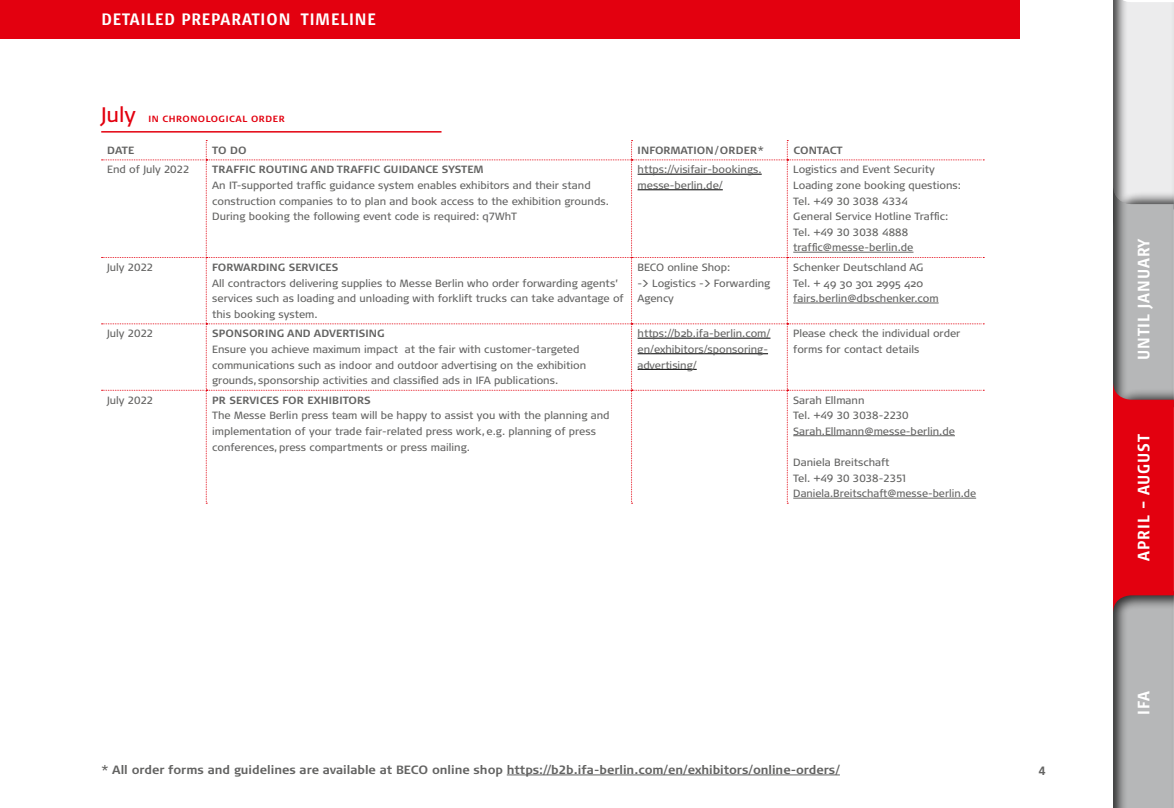
<style>
.page{position:relative;width:1174px;height:808px;background:#fff}
.page>*{position:absolute;margin:0;border:0;box-sizing:border-box;transform-origin:0 0}
.t1{font:21px "Signa OT";color:#e3000f}
.t2{font:700 condensed 16.5px "Signa OT";letter-spacing:.06em;color:#fff}
.t3{font:700 12px "Signa OT";color:#636362}
.t4{font:700 12px "Frutiger LT";color:#636362}
.t5{font:10.5px/15.6px "Signa OT";color:#636362}
.t6{font:700 10.5px "Signa OT";letter-spacing:.01em;color:#636362}
.t7{font:700 9px "Signa OT";letter-spacing:.06em;color:#e3000f}
.s1{font-weight:700}
</style>
<div class="page">
<div style="left:0;top:0;width:1019px;height:38px;background:#e3000f"></div>
<svg style="left:101px;top:140px;width:883px;height:364px"></svg>
<hr style="left:637px;top:174px;width:124px;height:1px;background:#000">
<hr style="left:637px;top:190px;width:86px;height:1px;background:#000">
<hr style="left:793px;top:252px;width:120px;height:1px;background:#636362">
<hr style="left:793px;top:303px;width:145px;height:1px;background:#636362">
<hr style="left:637px;top:338px;width:133px;height:1px;background:#000">
<hr style="left:637px;top:353px;width:131px;height:1px;background:#000">
<hr style="left:637px;top:369px;width:59px;height:1px;background:#000">
<hr style="left:793px;top:435px;width:162px;height:1px;background:#636362">
<hr style="left:793px;top:498px;width:183px;height:1px;background:#636362">
<svg style="left:1113px;top:2px;width:59px;height:804px;background:#c28a8f"></svg>
<hr style="left:101px;top:131px;width:340px;height:2px;background:#e3000f">
<hr style="left:507px;top:774px;width:333px;height:1px;background:#636362">
<p class="t2" style="left:101px;top:9px;width:276px">DETAILED PREPARATION TIMELINE</p>
<p class="t1" style="left:101px;top:103px;width:36px">July</p>
<p class="t7" style="left:148px;top:114px;width:138px">IN CHRONOLOGICAL ORDER</p>
<p class="t6" style="left:107px;top:144px;width:28px">DATE</p>
<p class="t6" style="left:212px;top:144px;width:36px">TO DO</p>
<p class="t6" style="left:637px;top:144px;width:128px">INFORMATION/ORDER*</p>
<p class="t6" style="left:793px;top:144px;width:51px">CONTACT</p>
<p class="t5" style="left:107px;top:162px;width:83px">End of July 2022</p>
<p class="t6" style="left:212px;top:164px;width:273px">TRAFFIC ROUTING AND TRAFFIC GUIDANCE SYSTEM</p>
<p class="t5" style="left:212px;top:178px;width:380px">An IT-supported traffic guidance system enables exhibitors and their stand</p>
<p class="t5" style="left:212px;top:193px;width:398px">construction companies to to plan and book access to the exhibition grounds.</p>
<p class="t5" style="left:212px;top:209px;width:306px">During booking the following event code is required: q7WhT</p>
<p class="t5" style="left:637px;top:162px;width:126px">https://visifair-bookings. messe-berlin.de/</p>
<p class="t5" style="left:793px;top:162px;width:143px">Logistics and Event Security</p>
<p class="t5" style="left:793px;top:178px;width:169px">Loading zone booking questions:</p>
<p class="t5" style="left:793px;top:193px;width:116px">Tel. +49 30 3038 4334</p>
<p class="t5" style="left:793px;top:209px;width:157px">General Service Hotline Traffic:</p>
<p class="t5" style="left:793px;top:224px;width:116px">Tel. +49 30 3038 4888</p>
<p class="t5" style="left:793px;top:240px;width:122px">traffic@messe-berlin.de</p>
<p class="t5" style="left:107px;top:259px;width:47px">July 2022</p>
<p class="t5" style="left:212px;top:259px;width:413px"><span class="s1">FORWARDING SERVICES<br></span>All contractors delivering supplies to Messe Berlin who order forwarding agents’ services such as loading and unloading with forklift trucks can take advantage of this booking system.</p>
<p class="t5" style="left:637px;top:259px;width:94px">BECO online Shop:</p>
<p class="t5" style="left:637px;top:275px;width:134px">-&gt; Logistics -&gt; Forwarding<br>Agency</p>
<p class="t5" style="left:793px;top:259px;width:131px">Schenker Deutschland AG</p>
<p class="t5" style="left:793px;top:275px;width:131px">Tel. + 49 30 301 2995 420</p>
<p class="t5" style="left:793px;top:291px;width:147px">fairs.berlin@dbschenker.com</p>
<p class="t5" style="left:107px;top:326px;width:47px">July 2022</p>
<p class="t5" style="left:212px;top:326px;width:375px"><span class="s1">SPONSORING AND ADVERTISING<br></span>Ensure you achieve maximum impact at the fair with customer-targeted communications such as indoor and outdoor advertising on the exhibition grounds, sponsorship activities and classified ads in IFA publications.</p>
<p class="t5" style="left:637px;top:326px;width:134px">https://b2b.ifa-berlin.com/ en/exhibitors/sponsoring&shy;advertising/</p>
<p class="t5" style="left:793px;top:326px;width:169px">Please check the individual order forms for contact details</p>
<p class="t5" style="left:107px;top:392px;width:47px">July 2022</p>
<p class="t5" style="left:212px;top:392px;width:399px"><span class="s1">PR SERVICES FOR EXHIBITORS<br></span>The Messe Berlin press team will be happy to assist you with the planning and implementation of your trade fair-related press work, e.g. planning of press conferences, press compartments or press mailing.</p>
<p class="t5" style="left:793px;top:392px;width:73px">Sarah Ellmann</p>
<p class="t5" style="left:793px;top:408px;width:117px">Tel. +49 30 3038-2230</p>
<p class="t5" style="left:793px;top:423px;width:163px">Sarah.Ellmann@messe-berlin.de</p>
<p class="t5" style="left:793px;top:455px;width:98px">Daniela Breitschaft</p>
<p class="t5" style="left:793px;top:470px;width:115px">Tel. +49 30 3038-2351</p>
<p class="t5" style="left:793px;top:486px;width:184px">Daniela.Breitschaft@messe-berlin.de</p>
<p class="t3" style="left:101px;top:763px;width:740px">* All order forms and guidelines are available at BECO online shop https://b2b.ifa-berlin.com/en/exhibitors/online-orders/</p>
<p class="t4" style="left:1039px;top:764px;width:8px">4</p>
<p class="t2" style="left:1134px;top:360px;width:123px;rotate:-90deg">UNTIL JANUARY</p>
<p class="t2" style="left:1134px;top:560px;width:128px;rotate:-90deg">APRIL – AUGUST</p>
<p class="t2" style="left:1134px;top:715px;width:26px;rotate:-90deg">IFA</p>
</div>
